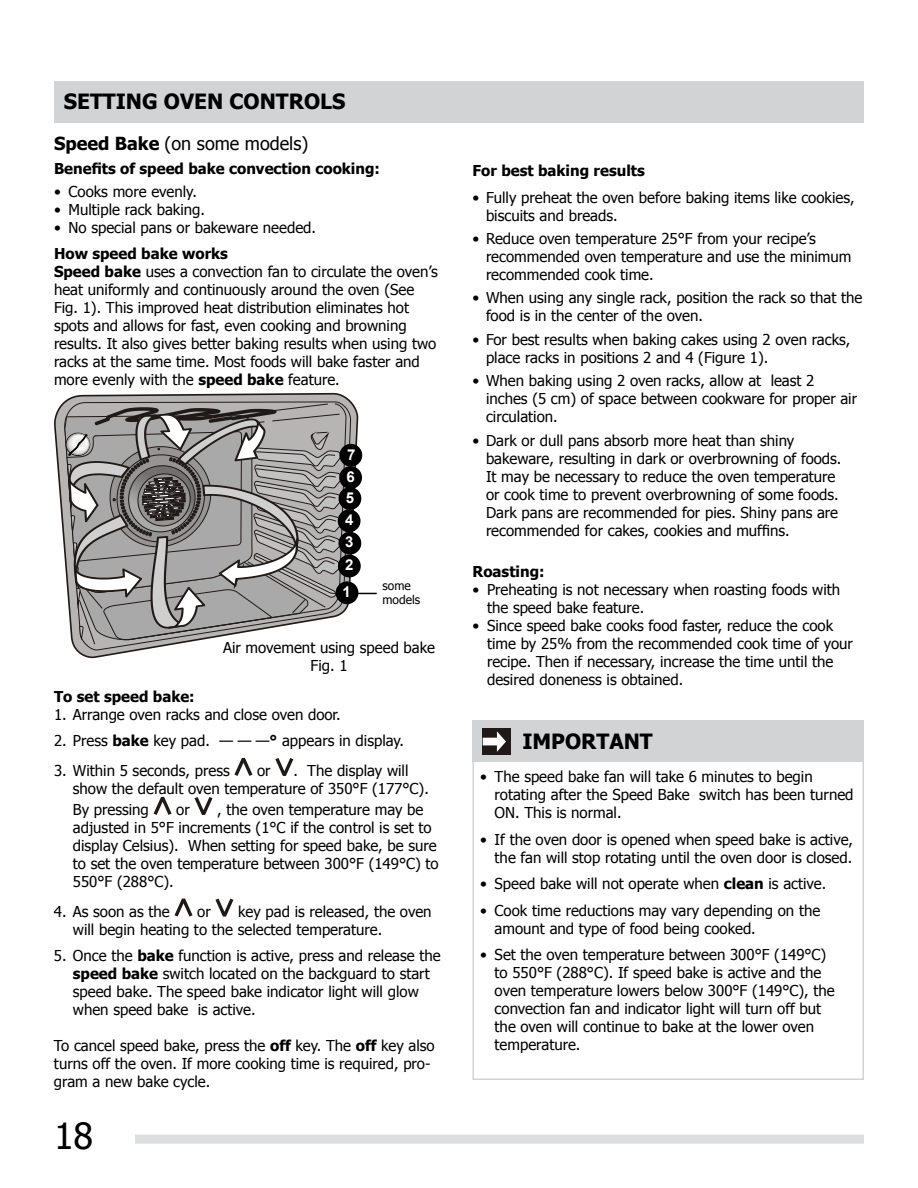
<style>
.page{position:relative;width:918px;height:1188px;background:#fff}
.page>*{position:absolute;margin:0;border:0;box-sizing:border-box;transform-origin:0 0}
.t1{font:36px "Tahoma";color:#000}
.t2{font:700 21px "Tahoma";color:#000}
.t3{font:18px "Tahoma";color:#000}
.t4{font:15px/18px "Tahoma";color:#000}
.t5{font:700 15px "Tahoma";color:#000}
.t6{font:700 15px/21.3px "Arial";color:#fff}
.t7{font:12px/14.4px "Tahoma";color:#000}
.s1{font-weight:700}
</style>
<div class="page">
<div style="left:135px;top:1135px;width:729px;height:9px;background:#dcddde"></div>
<div style="left:54px;top:81px;width:810px;height:42px;background:#d1d3d4"></div>
<svg style="left:54px;top:393px;width:304px;height:211px"></svg>
<svg style="left:64px;top:393px;width:189px;height:200px;background:#9b9998"></svg>
<svg style="left:74px;top:645px;width:121px;height:169px"></svg>
<svg style="left:65px;top:403px;width:277px;height:242px;background:#9c9b9a"></svg>
<svg style="left:234px;top:758px;width:18px;height:18px"></svg>
<svg style="left:275px;top:758px;width:18px;height:18px"></svg>
<svg style="left:154px;top:797px;width:18px;height:18px"></svg>
<svg style="left:195px;top:797px;width:18px;height:18px"></svg>
<svg style="left:175px;top:899px;width:18px;height:18px"></svg>
<svg style="left:215px;top:899px;width:18px;height:18px"></svg>
<svg style="left:358px;top:593px;width:19px;height:1px"></svg>
<div style="left:338px;top:555px;width:23px;height:22px;background:#000;border-radius:50%"></div>
<div style="left:338px;top:532px;width:23px;height:23px;background:#000;border-radius:50%"></div>
<div style="left:338px;top:509px;width:23px;height:23px;background:#000;border-radius:50%"></div>
<div style="left:336px;top:581px;width:22px;height:23px;background:#000;border-radius:50%"></div>
<div style="left:339px;top:487px;width:22px;height:23px;background:#000;border-radius:50%"></div>
<div style="left:339px;top:466px;width:23px;height:23px;background:#000;border-radius:50%"></div>
<div style="left:339px;top:444px;width:23px;height:23px;background:#000;border-radius:50%"></div>
<div style="left:472px;top:720px;width:392px;height:42px;background:#d1d3d4"></div>
<div style="left:483px;top:728px;width:28px;height:27px;background:#1f1a17"></div>
<svg style="left:483px;top:731px;width:23px;height:21px"></svg>
<div style="left:472px;top:721px;width:392px;height:359px;border:2px solid #d1d3d4"></div>
<h2 class="t2" style="left:64px;top:87px;width:283px">SETTING OVEN CONTROLS</h2>
<p class="t3" style="left:54px;top:131px;width:256px"><span class="s1">Speed Bake</span> (on some models)</p>
<p class="t5" style="left:54px;top:158px;width:327px">Benefits of speed bake convection cooking:</p>
<p class="t4" style="left:54px;top:182px;width:144px">• Cooks more evenly.</p>
<p class="t4" style="left:54px;top:200px;width:153px">• Multiple rack baking.</p>
<p class="t4" style="left:54px;top:218px;width:264px">• No special pans or bakeware needed.</p>
<p class="t4" style="left:54px;top:244px;width:385px"><span class="s1">How speed bake works<br>Speed bake</span> uses a convection fan to circulate the oven’s heat uniformly and continuously around the oven (See Fig. 1). This improved heat distribution eliminates hot spots and allows for fast, even cooking and browning results. It also gives better baking results when using two racks at the same time. Most foods will bake faster and more evenly with the <span class="s1">speed bake</span> feature.</p>
<p class="t6" style="left:346px;top:445px;width:11px;text-align:justify">7<br>6<br>5</p>
<p class="t6" style="left:345px;top:509px;width:10px;line-height:21.9px">4<br>3</p>
<p class="t6" style="left:342px;top:552px;width:13px;line-height:27px">2<br>1</p>
<p class="t7" style="left:383px;top:577px;width:39px">some models</p>
<p class="t4" style="left:223px;top:638px;width:213px;text-align:center">Air movement using speed bake<br>Fig. 1</p>
<p class="t5" style="left:54px;top:686px;width:142px">To set speed bake:</p>
<p class="t4" style="left:54px;top:704px;width:288px">1. Arrange oven racks and close oven door.</p>
<p class="t4" style="left:54px;top:731px;width:352px">2. Press <span class="s1">bake</span> key pad. — — —<span class="s1">°</span> appears in display.</p>
<p class="t4" style="left:54px;top:761px;width:177px">3. Within 5 seconds, press</p>
<p class="t4" style="left:257px;top:761px;width:15px">or</p>
<p class="t4" style="left:73px;top:761px;width:357px;text-indent:220px">. The display will show the default oven temperature of 350°F (177°C).</p>
<p class="t4" style="left:73px;top:800px;width:78px">By pressing</p>
<p class="t4" style="left:176px;top:800px;width:15px">or</p>
<p class="t4" style="left:73px;top:800px;width:367px;text-indent:144px">, the oven temperature may be adjusted in 5°F increments (1°C if the control is set to display Celsius). When setting for speed bake, be sure to set the oven temperature between 300°F (149°C) to 550°F (288°C).</p>
<p class="t4" style="left:54px;top:901px;width:117px">4. As soon as the</p>
<p class="t4" style="left:197px;top:901px;width:15px">or</p>
<p class="t4" style="left:73px;top:901px;width:360px;text-indent:165px">key pad is released, the oven will begin heating to the selected temperature.</p>
<p class="t4" style="left:73px;top:946px;width:369px;text-indent:-19px">5. Once the <span class="s1">bake</span> function is active, press and release the <span class="s1">speed bake</span> switch located on the backguard to start speed bake. The speed bake indicator light will glow when speed bake is active.</p>
<p class="t4" style="left:54px;top:1036px;width:382px">To cancel speed bake, press the <span class="s1">off</span> key. The <span class="s1">off</span> key also turns off the oven. If more cooking time is required, pro&shy;gram a new bake cycle.</p>
<h1 class="t1" style="left:54px;top:1112px;width:41px">18</h1>
<p class="t5" style="left:472px;top:160px;width:174px">For best baking results</p>
<p class="t4" style="left:486px;top:187px;width:370px;text-indent:-14px">• Fully preheat the oven before baking items like cookies, biscuits and breads.</p>
<p class="t4" style="left:486px;top:229px;width:367px;text-indent:-14px">• Reduce oven temperature 25°F from your recipe’s recommended oven temperature and use the minimum recommended cook time.</p>
<p class="t4" style="left:486px;top:288px;width:378px;text-indent:-14px">• When using any single rack, position the rack so that the food is in the center of the oven.</p>
<p class="t4" style="left:486px;top:330px;width:366px;text-indent:-14px">• For best results when baking cakes using 2 oven racks, place racks in positions 2 and 4 (Figure 1).</p>
<p class="t4" style="left:486px;top:371px;width:373px;text-indent:-14px">• When baking using 2 oven racks, allow at least 2 inches (5 cm) of space between cookware for proper air circulation.</p>
<p class="t4" style="left:486px;top:430px;width:357px;text-indent:-14px">• Dark or dull pans absorb more heat than shiny bakeware, resulting in dark or overbrowning of foods.<br>It may be necessary to reduce the oven temperature or cook time to prevent overbrowning of some foods.<br>Dark pans are recommended for pies. Shiny pans are recommended for cakes, cookies and muffins.</p>
<p class="t5" style="left:472px;top:561px;width:74px">Roasting:</p>
<p class="t4" style="left:487px;top:580px;width:355px;text-indent:-15px">• Preheating is not necessary when roasting foods with the speed bake feature.</p>
<p class="t4" style="left:487px;top:616px;width:367px;text-indent:-15px">• Since speed bake cooks food faster, reduce the cook time by 25% from the recommended cook time of your recipe. Then if necessary, increase the time until the desired doneness is obtained.</p>
<h2 class="t2" style="left:522px;top:726px;width:132px">IMPORTANT</h2>
<p class="t4" style="left:495px;top:767px;width:360px;text-indent:-15px">• The speed bake fan will take 6 minutes to begin rotating after the Speed Bake switch has been turned<br>ON. This is normal.</p>
<p class="t4" style="left:480px;top:829px;width:375px;text-align:right">• If the oven door is opened when speed bake is active, the fan will stop rotating until the oven door is closed.</p>
<p class="t4" style="left:480px;top:874px;width:348px">• Speed bake will not operate when <span class="s1">clean</span> is active.</p>
<p class="t4" style="left:495px;top:901px;width:327px;text-indent:-15px">• Cook time reductions may vary depending on the amount and type of food being cooked.</p>
<p class="t4" style="left:495px;top:945px;width:342px;text-indent:-15px">• Set the oven temperature between 300°F (149°C) to 550°F (288°C). If speed bake is active and the oven temperature lowers below 300°F (149°C), the convection fan and indicator light will turn off but the oven will continue to bake at the lower oven temperature.</p>
</div>
